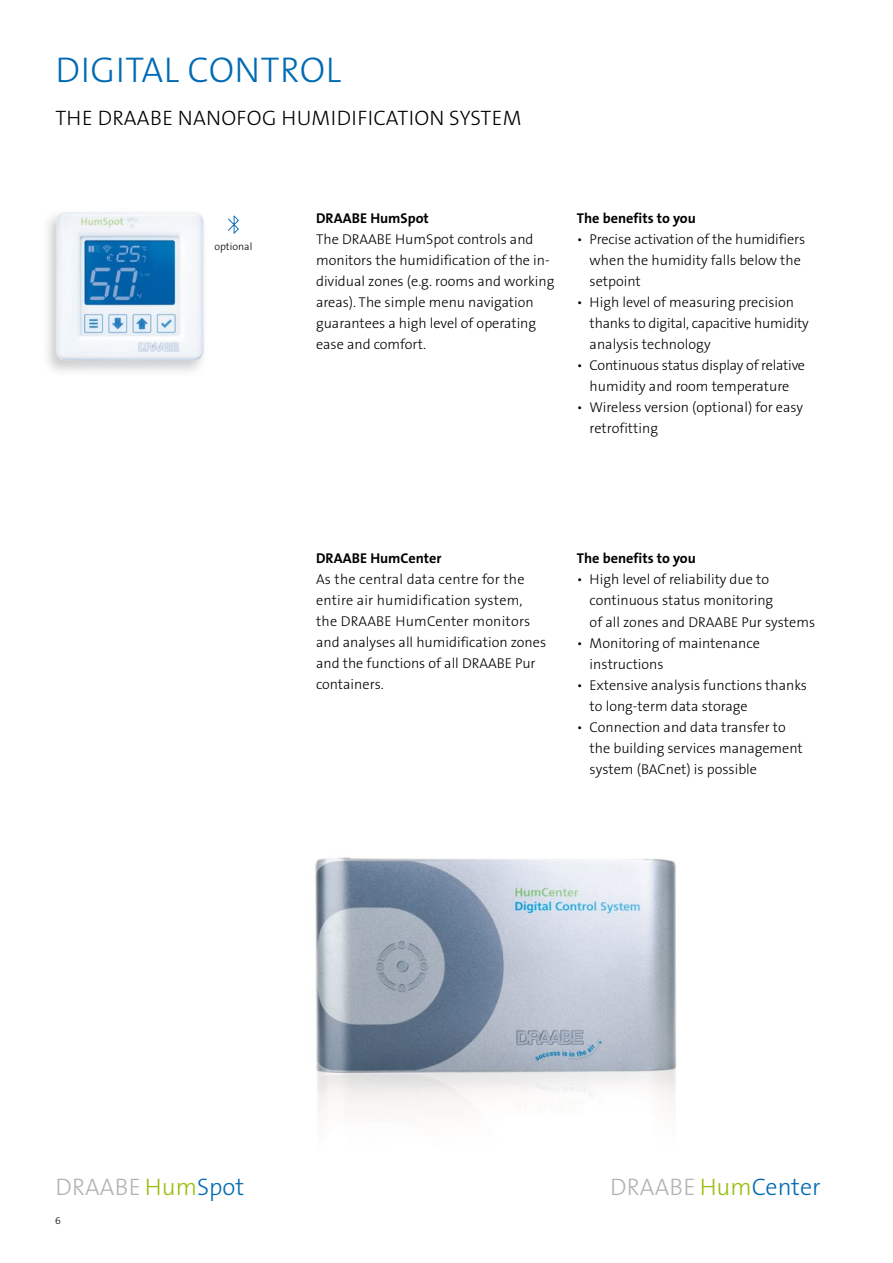
<style>
.page{position:relative;width:893px;height:1263px;background:#fff}
.page>*{position:absolute;margin:0;border:0;box-sizing:border-box;transform-origin:0 0}
.t1{font:300 36px "The Sans B W3";letter-spacing:.015em;color:#006ab3}
.t2{font:300 24px "The Sans B W3";color:#b1b3b4}
.t3{font:300 21px "The Sans B W3";letter-spacing:.015em;color:#000}
.t4{font:300 14.25px/21px "The Sans B W3";color:#000}
.t5{font:700 14.25px "The Sans B W7";color:#000}
.t6{font:300 10.5px "The Sans B W3";color:#000}
.s1{color:#97bf0d}
.s2{color:#006ab3}
</style>
<div class="page">
<img style="left:315px;top:857px;width:362px;height:255px">
<img style="left:56px;top:212px;width:148px;height:149px">
<svg style="left:227px;top:214px;width:12px;height:21px"></svg>
<h1 class="t1" style="left:56px;top:47px;width:287px">DIGITAL CONTROL</h1>
<h3 class="t3" style="left:55px;top:105px;width:468px">THE DRAABE NANOFOG HUMIDIFICATION SYSTEM</h3>
<p class="t6" style="left:214px;top:240px;width:39px">optional</p>
<p class="t5" style="left:316px;top:209px;width:114px">DRAABE HumSpot</p>
<p class="t4" style="left:316px;top:229px;width:240px">The DRAABE HumSpot controls and monitors the humidification of the in&shy;dividual zones (e.g. rooms and working areas). The simple menu navigation guarantees a high level of operating ease and comfort.</p>
<p class="t5" style="left:577px;top:209px;width:120px">The benefits to you</p>
<p class="t4" style="left:590px;top:229px;width:217px;text-indent:-13px">• Precise activation of the humidifiers when the humidity falls below the setpoint</p>
<p class="t4" style="left:590px;top:292px;width:221px;text-indent:-13px">• High level of measuring precision thanks to digital, capacitive humidity analysis technology</p>
<p class="t4" style="left:577px;top:355px;width:230px;text-align:center">• Continuous status display of relative humidity and room temperature</p>
<p class="t4" style="left:590px;top:397px;width:215px;text-indent:-13px">• Wireless version (optional) for easy retrofitting</p>
<p class="t5" style="left:316px;top:549px;width:127px">DRAABE HumCenter</p>
<p class="t4" style="left:316px;top:569px;width:232px">As the central data centre for the entire air humidification system, the DRAABE HumCenter monitors and analyses all humidification zones and the functions of all DRAABE Pur containers.</p>
<p class="t5" style="left:577px;top:549px;width:120px">The benefits to you</p>
<p class="t4" style="left:590px;top:569px;width:227px;text-indent:-13px">• High level of reliability due to continuous status monitoring<br>of all zones and DRAABE Pur systems</p>
<p class="t4" style="left:590px;top:632px;width:172px;text-indent:-13px">• Monitoring of maintenance instructions</p>
<p class="t4" style="left:590px;top:674px;width:219px;text-indent:-13px">• Extensive analysis functions thanks to long-term data storage</p>
<p class="t4" style="left:590px;top:716px;width:215px;text-indent:-13px">• Connection and data transfer to the building services management system (BACnet) is possible</p>
<h2 class="t2" style="left:55px;top:1171px;width:190px">DRAABE <span class="s1">Hum</span><span class="s2">Spot</span></h2>
<h2 class="t2" style="left:610px;top:1171px;width:212px">DRAABE <span class="s1">Hum</span><span class="s2">Center</span></h2>
<p class="t6" style="left:55px;top:1214px;width:7px">6</p>
</div>
